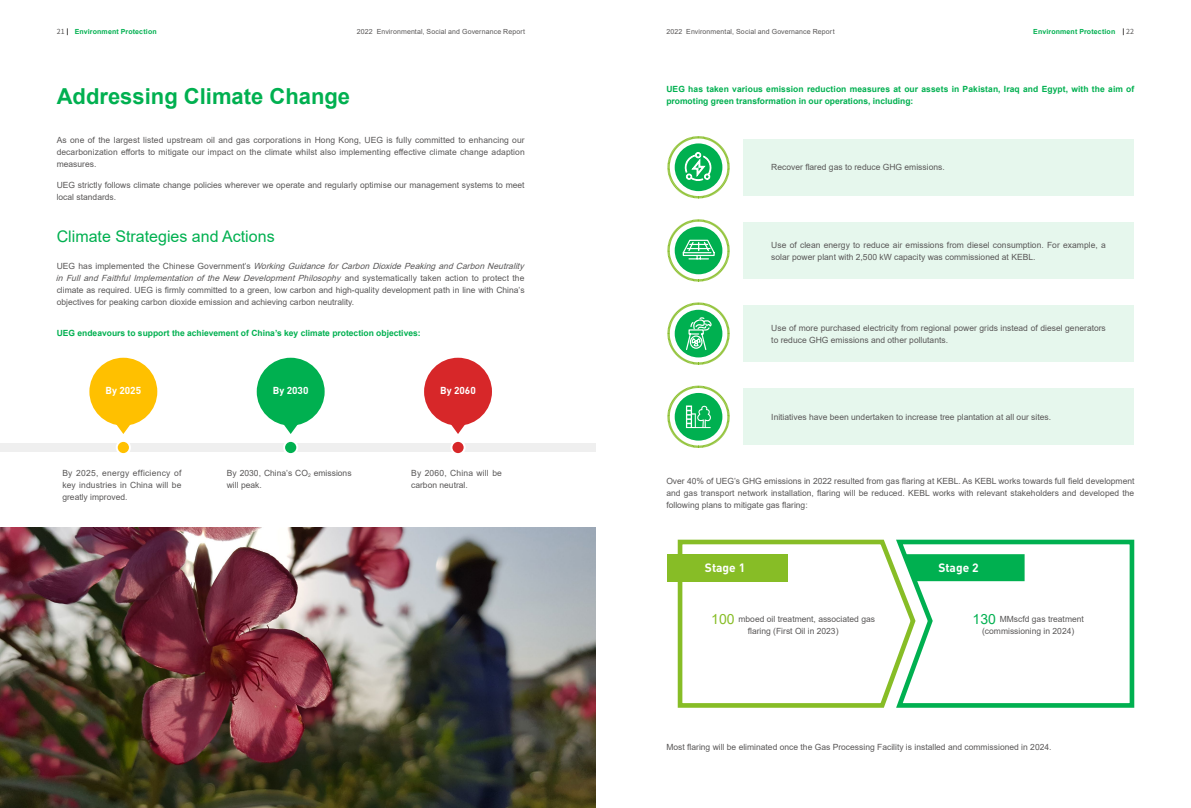
<style>
.page{position:relative;width:1191px;height:808px;background:#fff}
.page>*{position:absolute;margin:0;border:0;box-sizing:border-box;transform-origin:0 0}
.t1{font:700 22px "Arial";color:#00b050}
.t2{font:16px "Arial";color:#00b050}
.t3{font:700 12px "DIN";color:#fff}
.t4{font:700 10px "DIN";color:#fff}
.t5{font:8.5px/12px "Arial";color:#595757}
.t6{font:700 8.5px/12px "Arial";color:#00b050}
.t7{font:8.5px/12px "Arial";letter-spacing:.02em;color:#595757}
.t8{font:7px "Arial";letter-spacing:.015em;color:#595757}
.t9{font:700 7px "Arial";letter-spacing:.02em;color:#00b050}
.t10{font:7px "Source Han Sans CN";color:#595757}
.s1{font-style:italic}
.s2{font-size:14px;color:#87bd26}
.s3{font-size:14px;color:#00b050}
</style>
<div class="page">
<div style="left:743px;top:222px;width:390px;height:57px;background:#e6f7ed"></div>
<div style="left:743px;top:305px;width:390px;height:57px;background:#e6f7ed"></div>
<div style="left:743px;top:388px;width:390px;height:57px;background:#e6f7ed"></div>
<div style="left:0;top:443px;width:595px;height:9px;background:#efefef"></div>
<svg style="left:675px;top:539px;width:217px;height:169px"></svg>
<div style="left:667px;top:554px;width:121px;height:27px;background:#87bd26"></div>
<svg style="left:892px;top:539px;width:243px;height:169px"></svg>
<div style="left:117px;top:441px;width:13px;height:13px;background:#ffc000;border-radius:50%"></div>
<div style="left:116px;top:440px;width:15px;height:15px;border:2px solid #fff;border-radius:50%"></div>
<div style="left:284px;top:441px;width:13px;height:13px;background:#00b050;border-radius:50%"></div>
<div style="left:283px;top:440px;width:15px;height:15px;border:2px solid #fff;border-radius:50%"></div>
<div style="left:451px;top:441px;width:13px;height:13px;background:#d72729;border-radius:50%"></div>
<div style="left:450px;top:440px;width:15px;height:15px;border:2px solid #fff;border-radius:50%"></div>
<div style="left:89px;top:358px;width:68px;height:68px;background:#ffc000;border-radius:50%"></div>
<svg style="left:115px;top:424px;width:17px;height:10px"></svg>
<div style="left:257px;top:358px;width:68px;height:68px;background:#00b050;border-radius:50%"></div>
<svg style="left:282px;top:424px;width:17px;height:10px"></svg>
<div style="left:424px;top:358px;width:68px;height:68px;background:#d72729;border-radius:50%"></div>
<svg style="left:449px;top:424px;width:18px;height:10px"></svg>
<svg style="left:667px;top:219px;width:63px;height:63px"></svg>
<svg style="left:667px;top:302px;width:63px;height:63px"></svg>
<svg style="left:667px;top:385px;width:63px;height:63px"></svg>
<div style="left:743px;top:139px;width:390px;height:57px;background:#e6f7ed"></div>
<svg style="left:667px;top:136px;width:63px;height:63px"></svg>
<img style="left:0;top:527px;width:595px;height:281px">
<p class="t10" style="left:57px;top:28px;width:9px">21</p>
<p class="t9" style="left:75px;top:27px;width:84px">Environment Protection</p>
<p class="t8" style="left:357px;top:27px;width:170px">2022 Environmental, Social and Governance Report</p>
<p class="t8" style="left:666px;top:27px;width:170px">2022 Environmental, Social and Governance Report</p>
<p class="t9" style="left:1033px;top:27px;width:84px">Environment Protection</p>
<p class="t10" style="left:1126px;top:28px;width:10px">22</p>
<h1 class="t1" style="left:57px;top:81px;width:295px">Addressing Climate Change</h1>
<p class="t5" style="left:57px;top:134px;width:469px;text-align:justify">As one of the largest listed upstream oil and gas corporations in Hong Kong, UEG is fully committed to enhancing our decarbonization efforts to mitigate our impact on the climate whilst also implementing effective climate change adaption measures.</p>
<p class="t5" style="left:57px;top:179px;width:469px">UEG strictly follows climate change policies wherever we operate and regularly optimise our management systems to meet local standards.</p>
<h2 class="t2" style="left:57px;top:226px;width:219px">Climate Strategies and Actions</h2>
<p class="t5" style="left:56px;top:260px;width:472px">U E G h a s i m p l e m e n t e d t h e C h i n e s e G o v e r n m e n t ’ s <span class="s1">WorkingGuidanceforCarbonDioxidePeakingandCarbonNeutrality inFullandFaithfulImplementationoftheNew DevelopmentPhilosophy</span> a n d s y s t e m a t i c a l l y t a k e n a c t i o n t o p r o t e c t t h e climate as required. UEG is firmly committed to a green, low carbon and high-quality development path in line with China’s objectives for peaking carbon dioxide emission and achieving carbon neutrality.</p>
<p class="t6" style="left:57px;top:327px;width:365px">UEG endeavours to support the achievement of China’s key climate protection objectives:</p>
<p class="t4" style="left:106px;top:384px;width:37px">By 2025</p>
<p class="t4" style="left:273px;top:384px;width:37px">By 2030</p>
<p class="t4" style="left:440px;top:384px;width:37px">By 2060</p>
<p class="t5" style="left:62px;top:467px;width:121px;text-align:justify">By 2025, energy efficiency of key industries in China will be greatly improved.</p>
<p class="t5" style="left:227px;top:467px;width:126px">By 2030, China’s CO<sub>2</sub> emissions will peak.</p>
<p class="t7" style="left:411px;top:467px;width:92px">By 2060, China will be carbon neutral.</p>
<p class="t6" style="left:666px;top:83px;width:469px">UEG has taken various emission reduction measures at our assets in Pakistan, Iraq and Egypt, with the aim of promoting green transformation in our operations, including:</p>
<p class="t5" style="left:771px;top:161px;width:175px">Recover flared gas to reduce GHG emissions.</p>
<p class="t5" style="left:771px;top:238px;width:336px">Use of clean energy to reduce air emissions from diesel consumption. For example, a solar power plant with 2,500 kW capacity was commissioned at KEBL.</p>
<p class="t5" style="left:771px;top:322px;width:336px">Use of more purchased electricity from regional power grids instead of diesel generators to reduce GHG emissions and other pollutants.</p>
<p class="t5" style="left:771px;top:411px;width:281px">Initiatives have been undertaken to increase tree plantation at all our sites.</p>
<p class="t5" style="left:666px;top:475px;width:469px;text-align:justify">Over 40% of UEG’s GHG emissions in 2022 resulted from gas flaring at KEBL. As KEBL works towards full field development and gas transport network installation, flaring will be reduced. KEBL works with relevant stakeholders and developed the following plans to mitigate gas flaring:</p>
<h3 class="t3" style="left:705px;top:560px;width:42px">Stage 1</h3>
<h3 class="t3" style="left:938px;top:560px;width:42px">Stage 2</h3>
<p class="t5" style="left:711px;top:614px;width:165px;line-height:11.3px;text-align:center"><span class="s2">100</span> mboed oil treatment, associated gas flaring (First Oil in 2023)</p>
<p class="t5" style="left:972px;top:614px;width:113px;line-height:11.3px;text-align:center"><span class="s3">130</span> MMscfd gas treatment (commissioning in 2024)</p>
<p class="t5" style="left:666px;top:741px;width:386px">Most flaring will be eliminated once the Gas Processing Facility is installed and commissioned in 2024.</p>
</div>
